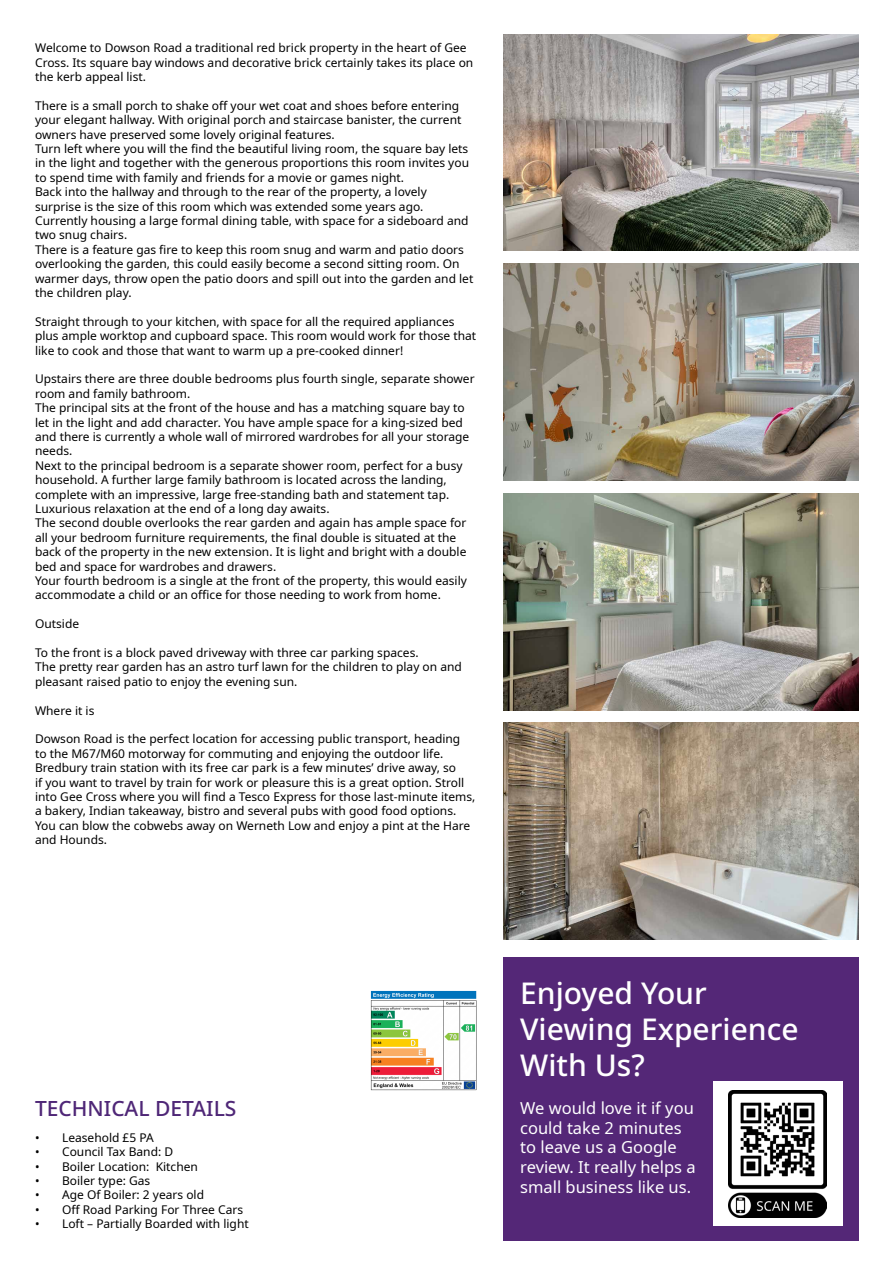
<style>
.page{position:relative;width:893px;height:1263px;background:#fff}
.page>*{position:absolute;margin:0;border:0;box-sizing:border-box;transform-origin:0 0}
.t1{font:500 30px/36px "Noto Sans";color:#fff}
.t2{font:500 21px "Noto Sans";color:#4f2777}
.t3{font:16.5px/19.8px "Noto Sans";color:#fff}
.t4{font:12px/14.4px "Noto Sans";color:#000}
</style>
<div class="page">
<img style="left:503px;top:34px;width:356px;height:217px">
<img style="left:503px;top:264px;width:356px;height:216px">
<img style="left:503px;top:493px;width:356px;height:217px">
<img style="left:503px;top:723px;width:356px;height:217px">
<div style="left:503px;top:957px;width:356px;height:284px;background:#542777"></div>
<div style="left:713px;top:1081px;width:130px;height:145px;background:#fff"></div>
<img style="left:728px;top:1090px;width:98px;height:128px">
<img style="left:370px;top:991px;width:106px;height:99px">
<p class="t4" style="left:35px;top:41px;width:440px">Welcome to Dowson Road a traditional red brick property in the heart of Gee<br>Cross. Its square bay windows and decorative brick certainly takes its place on the kerb appeal list.</p>
<p class="t4" style="left:35px;top:98px;width:440px">There is a small porch to shake off your wet coat and shoes before entering your elegant hallway. With original porch and staircase banister, the current owners have preserved some lovely original features.<br>Turn left where you will the find the beautiful living room, the square bay lets in the light and together with the generous proportions this room invites you to spend time with family and friends for a movie or games night.<br>Back into the hallway and through to the rear of the property, a lovely surprise is the size of this room which was extended some years ago.<br>Currently housing a large formal dining table, with space for a sideboard and two snug chairs.<br>There is a feature gas fire to keep this room snug and warm and patio doors overlooking the garden, this could easily become a second sitting room. On warmer days, throw open the patio doors and spill out into the garden and let the children play.</p>
<p class="t4" style="left:35px;top:314px;width:443px">Straight through to your kitchen, with space for all the required appliances plus ample worktop and cupboard space. This room would work for those that like to cook and those that want to warm up a pre-cooked dinner!</p>
<p class="t4" style="left:35px;top:372px;width:441px">Upstairs there are three double bedrooms plus fourth single, separate shower room and family bathroom.<br>The principal sits at the front of the house and has a matching square bay to let in the light and add character. You have ample space for a king-sized bed and there is currently a whole wall of mirrored wardrobes for all your storage needs.<br>Next to the principal bedroom is a separate shower room, perfect for a busy household. A further large family bathroom is located across the landing, complete with an impressive, large free-standing bath and statement tap.<br>Luxurious relaxation at the end of a long day awaits.<br>The second double overlooks the rear garden and again has ample space for all your bedroom furniture requirements, the final double is situated at the back of the property in the new extension. It is light and bright with a double bed and space for wardrobes and drawers.<br>Your fourth bedroom is a single at the front of the property, this would easily accommodate a child or an office for those needing to work from home.</p>
<p class="t4" style="left:35px;top:617px;width:46px">Outside</p>
<p class="t4" style="left:35px;top:646px;width:428px">To the front is a block paved driveway with three car parking spaces.<br>The pretty rear garden has an astro turf lawn for the children to play on and pleasant raised patio to enjoy the evening sun.</p>
<p class="t4" style="left:35px;top:703px;width:61px">Where it is</p>
<p class="t4" style="left:35px;top:732px;width:442px">Dowson Road is the perfect location for accessing public transport, heading<br>to the M67/M60 motorway for commuting and enjoying the outdoor life.<br>Bredbury train station with its free car park is a few minutes’ drive away, so<br>if you want to travel by train for work or pleasure this is a great option. Stroll into Gee Cross where you will find a Tesco Express for those last-minute items, a bakery, Indian takeaway, bistro and several pubs with good food options.<br>You can blow the cobwebs away on Werneth Low and enjoy a pint at the Hare and Hounds.</p>
<h2 class="t2" style="left:35px;top:1094px;width:203px">TECHNICAL DETAILS</h2>
<p class="t4" style="left:35px;top:1130px;width:120px">• Leasehold £5 PA</p>
<p class="t4" style="left:35px;top:1145px;width:140px">• Council Tax Band: D</p>
<p class="t4" style="left:35px;top:1159px;width:164px">• Boiler Location: Kitchen</p>
<p class="t4" style="left:35px;top:1173px;width:117px">• Boiler type: Gas</p>
<p class="t4" style="left:35px;top:1188px;width:171px">• Age Of Boiler: 2 years old</p>
<p class="t4" style="left:35px;top:1202px;width:210px">• Off Road Parking For Three Cars</p>
<p class="t4" style="left:35px;top:1217px;width:215px">• Loft – Partially Boarded with light</p>
<h1 class="t1" style="left:520px;top:976px;width:280px">Enjoyed Your<br>Viewing Experience<br>With Us?</h1>
<h3 class="t3" style="left:520px;top:1098px;width:177px">We would love it if you could take 2 minutes to leave us a Google review. It really helps a small business like us.</h3>
</div>
